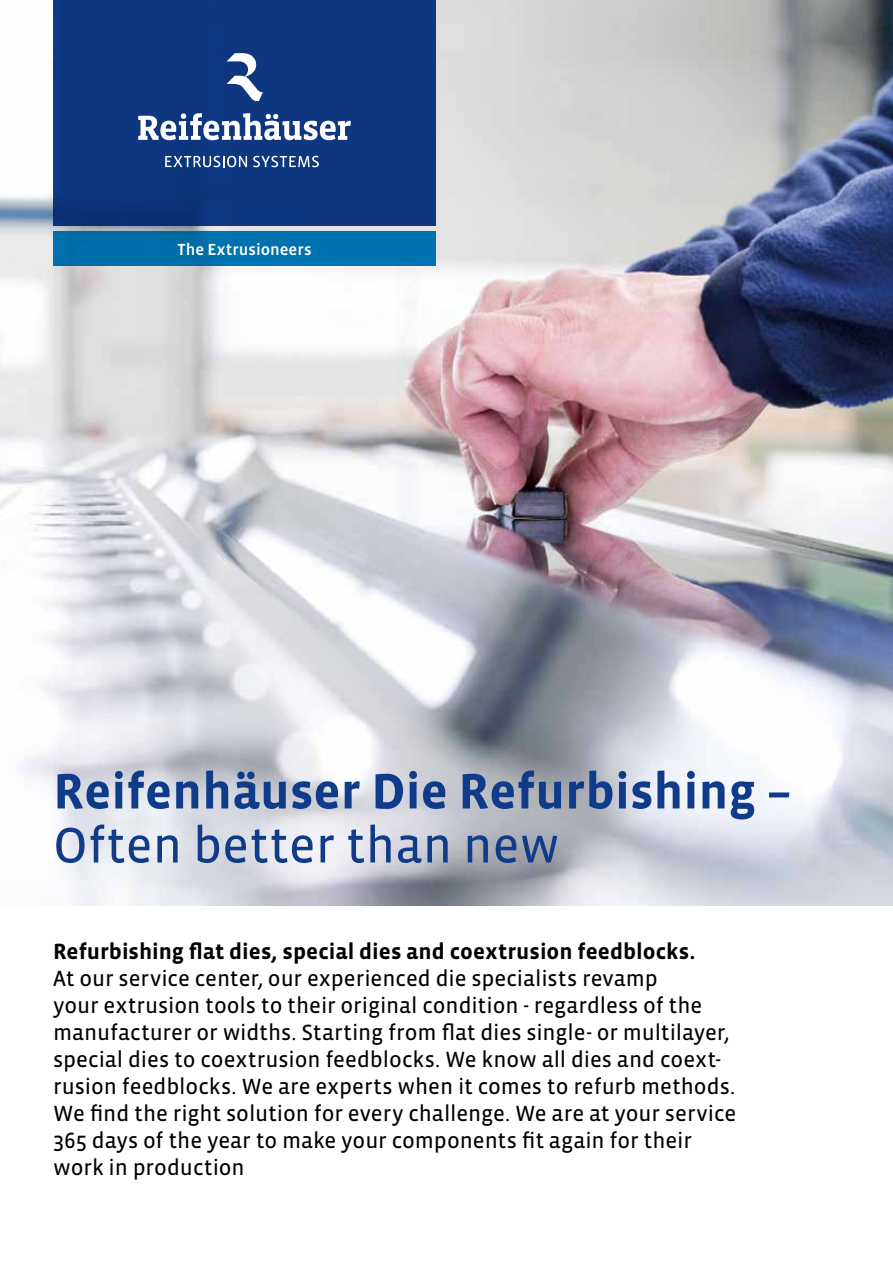
<style>
.page{position:relative;width:893px;height:1263px;background:#fff}
.page>*{position:absolute;margin:0;border:0;box-sizing:border-box;transform-origin:0 0}
.t1{font:700 51px "Vista Sans OT";color:#0f3b89}
.t2{font:51px "Vista Sans OT";color:#0f3b89}
.t3{font:22.5px/27px "Vista Sans OT";color:#000}
.t4{font:700 22.5px "Vista Sans OT";color:#000}
.t5{font:500 16.5px "Vista Sans OT";color:#fff}
</style>
<div class="page">
<img style="left:0;top:0;width:893px;height:905px">
<div style="left:53px;top:232px;width:383px;height:34px;background:#0071af"></div>
<div style="left:53px;top:0;width:383px;height:225px;background:#0e377f"></div>
<svg style="left:227px;top:53px;width:36px;height:49px"></svg>
<svg style="left:138px;top:113px;width:213px;height:27px"></svg>
<svg style="left:165px;top:156px;width:82px;height:11px"></svg>
<svg style="left:253px;top:156px;width:66px;height:11px"></svg>
<p class="t5" style="left:177px;top:241px;width:136px">The Extrusioneers</p>
<h1 class="t1" style="left:53px;top:765px;width:740px">Reifenhäuser Die Refurbishing –</h1>
<h1 class="t2" style="left:53px;top:819px;width:508px">Often better than new</h1>
<p class="t4" style="left:53px;top:940px;width:644px">Refurbishing flat dies, special dies and coextrusion feedblocks.</p>
<p class="t3" style="left:53px;top:966px;width:685px">At our service center, our experienced die specialists revamp<br>your extrusion tools to their original condition - regardless of the manufacturer or widths. Starting from flat dies single- or multilayer, special dies to coextrusion feedblocks. We know all dies and coext&shy;rusion feedblocks. We are experts when it comes to refurb methods.<br>We find the right solution for every challenge. We are at your service 365 days of the year to make your components fit again for their work in production</p>
</div>
